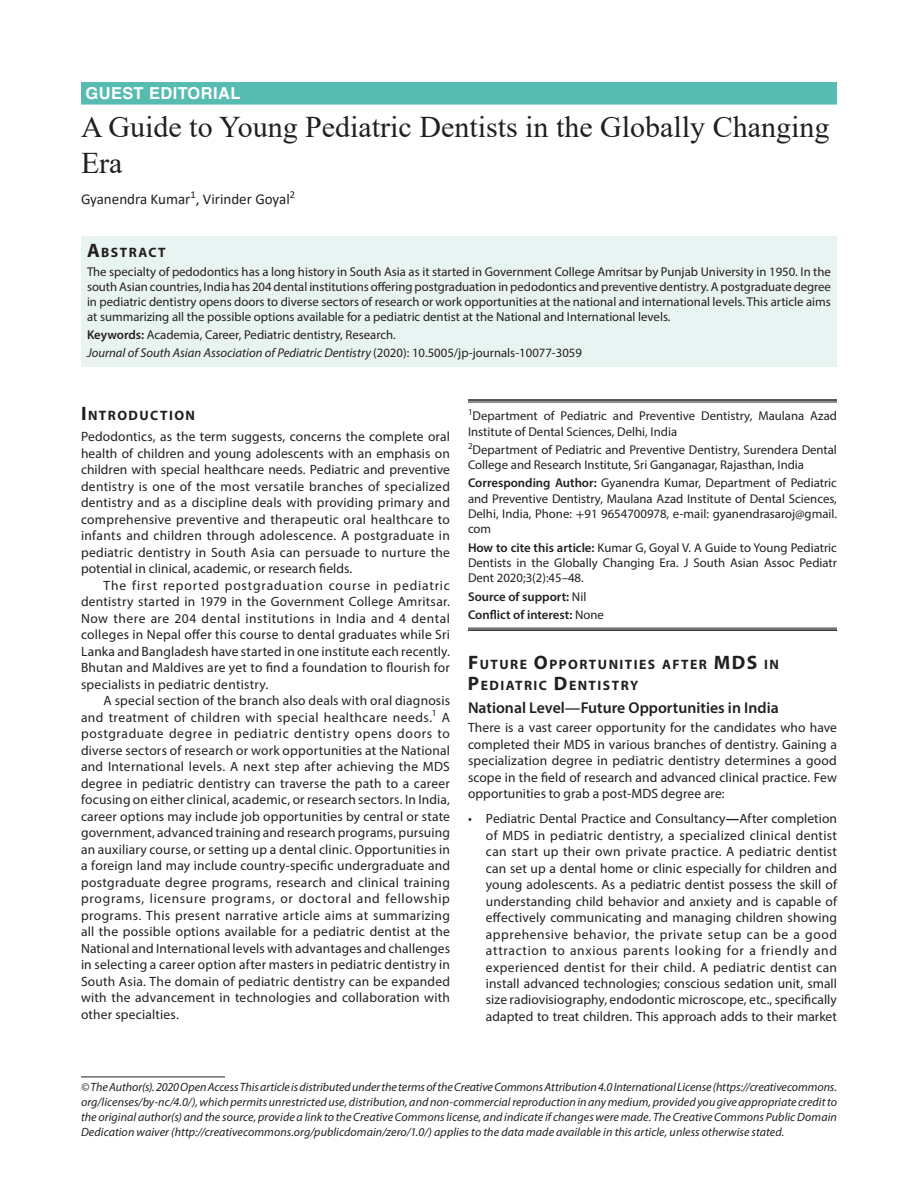
<style>
.page{position:relative;width:918px;height:1188px;background:#fff}
.page>*{position:absolute;margin:0;border:0;box-sizing:border-box;transform-origin:0 0}
.t1{font:30px/36px "Times New Roman";color:#231f20}
.t2{font:700 16.5px "Helvetica LT Std";letter-spacing:.025em;color:#fff}
.t3{font:600 15.75px "Myriad Pro";color:#231f20}
.t4{font:15px "Calibri";color:#231f20}
.t5{font:700 13.65px/21px "Myriad Pro";letter-spacing:.105em;color:#231f20}
.t6{font:13.5px/16.5px "Myriad Pro";letter-spacing:.01em;color:#231f20;text-align:justify}
.t7{font:12.75px/15.3px "Myriad Pro";color:#231f20;text-align:justify}
.t8{font:600 12.75px/18.3px "Myriad Pro";color:#231f20}
.t9{font:italic 12px/15px "Myriad Pro";letter-spacing:.005em;color:#231f20;text-align:justify}
.s1{font-size:19.5px}
.s2{font-weight:600}
.s3{font-style:italic}
.s4{font-family:"STIX"}
.s5{font-weight:400}
.s6{font-weight:700}
</style>
<div class="page">
<div style="left:81px;top:82px;width:756px;height:23px;background:#56bbb1"></div>
<div style="left:81px;top:236px;width:756px;height:26px;background:#e8f4f2"></div>
<div style="left:81px;top:261px;width:756px;height:69px;background:#e8f4f2"></div>
<div style="left:81px;top:324px;width:756px;height:24px;background:#e8f4f2"></div>
<div style="left:81px;top:342px;width:756px;height:24px;background:#e8f4f2"></div>
<hr style="left:468px;top:399px;width:369px;height:2px;background:#231f20">
<hr style="left:468px;top:402px;width:369px;height:1px;background:#231f20">
<hr style="left:468px;top:628px;width:369px;height:1px;background:#231f20">
<hr style="left:468px;top:629px;width:369px;height:2px;background:#231f20">
<hr style="left:81px;top:1077px;width:144px;height:1px;background:#231f20">
<p class="t2" style="left:86px;top:83px;width:157px">GUEST EDITORIAL</p>
<h1 class="t1" style="left:81px;top:108px;width:750px">A Guide to Young Pediatric Dentists in the Globally Changing<br>Era</h1>
<p class="t4" style="left:81px;top:189px;width:216px">Gyanendra Kumar<sup>1</sup>, Virinder Goyal<sup>2</sup></p>
<p class="t5" style="left:87px;top:241px;width:80px"><span class="s1">A</span>BSTRACT</p>
<p class="t7" style="left:87px;top:264px;width:746px">The specialty of pedodontics has a long history in South Asia as it started in Government College Amritsar by Punjab University in 1950. In the south Asian countries, India has 204 dental institutions offering postgraduation in pedodontics and preventive dentistry. A postgraduate degree in pediatric dentistry opens doors to diverse sectors of research or work opportunities at the national and international levels. This article aims at summarizing all the possible options available for a pediatric dentist at the National and International levels.</p>
<p class="t7" style="left:87px;top:326px;width:497px;line-height:18px"><span class="s2">Keywords:</span> Academia, Career, Pediatric dentistry, Research.<br><span class="s3">Journal of South Asian Association of Pediatric Dentistry</span> (2020): 10.5005/jp-journals-10077-3059</p>
<p class="t5" style="left:81px;top:405px;width:116px"><span class="s1">I</span>NTRODUCTION</p>
<p class="t6" style="left:81px;top:428px;width:371px">Pedodontics, as the term suggests, concerns the complete oral health of children and young adolescents with an emphasis on children with special healthcare needs. Pediatric and preventive dentistry is one of the most versatile branches of specialized dentistry and as a discipline deals with providing primary and comprehensive preventive and therapeutic oral healthcare to infants and children through adolescence. A postgraduate in pediatric dentistry in South Asia can persuade to nurture the potential in clinical, academic, or research fields.</p>
<p class="t6" style="left:81px;top:577px;width:371px;text-indent:23px">The first reported postgraduation course in pediatric dentistry started in 1979 in the Government College Amritsar.<br>Now there are 204 dental institutions in India and 4 dental colleges in Nepal offer this course to dental graduates while Sri Lanka and Bangladesh have started in one institute each recently.<br>Bhutan and Maldives are yet to find a foundation to flourish for specialists in pediatric dentistry.</p>
<p class="t6" style="left:81px;top:692px;width:371px;text-indent:23px">A special section of the branch also deals with oral diagnosis and treatment of children with special healthcare needs.<sup>1</sup> A postgraduate degree in pediatric dentistry opens doors to diverse sectors of research or work opportunities at the National and International levels. A next step after achieving the MDS degree in pediatric dentistry can traverse the path to a career focusing on either clinical, academic, or research sectors. In India, career options may include job opportunities by central or state government, advanced training and research programs, pursuing an auxiliary course, or setting up a dental clinic. Opportunities in a foreign land may include country-specific undergraduate and postgraduate degree programs, research and clinical training programs, licensure programs, or doctoral and fellowship programs. This present narrative article aims at summarizing all the possible options available for a pediatric dentist at the National and International levels with advantages and challenges in selecting a career option after masters in pediatric dentistry in South Asia. The domain of pediatric dentistry can be expanded with the advancement in technologies and collaboration with other specialties.</p>
<p class="t7" style="left:468px;top:408px;width:371px"><sup>1</sup>Department of Pediatric and Preventive Dentistry, Maulana Azad<br>Institute of Dental Sciences, Delhi, India</p>
<p class="t7" style="left:468px;top:442px;width:371px"><sup>2</sup>Department of Pediatric and Preventive Dentistry, Surendera Dental<br>College and Research Institute, Sri Ganganagar, Rajasthan, India</p>
<p class="t7" style="left:468px;top:475px;width:371px"><span class="s2">Corresponding Author:</span> Gyanendra Kumar, Department of Pediatric and Preventive Dentistry, Maulana Azad Institute of Dental Sciences, Delhi, India, Phone: <span class="s4">+</span>91 9654700978, e-mail: gyanendrasaroj@gmail. com</p>
<p class="t7" style="left:468px;top:540px;width:371px"><span class="s2">How to cite this article:</span> Kumar G, Goyal V. A Guide to Young Pediatric Dentists in the Globally Changing Era. J South Asian Assoc Pediatr Dent 2020;3(2):45–48.</p>
<p class="t8" style="left:468px;top:587px;width:137px">Source of support: <span class="s5">Nil<br></span>Conflict of interest: <span class="s5">None</span></p>
<p class="t5" style="left:468px;top:654px;width:313px"><span class="s1">F</span>UTURE <span class="s1">O</span>PPORTUNITIES AFTER <span class="s1">MDS</span> IN<br><span class="s1">P</span>EDIATRIC <span class="s1">D</span>ENTISTRY</p>
<p class="t3" style="left:468px;top:697px;width:312px">National Level—Future Opportunities in India</p>
<p class="t6" style="left:468px;top:719px;width:371px">There is a vast career opportunity for the candidates who have completed their MDS in various branches of dentistry. Gaining a specialization degree in pediatric dentistry determines a good scope in the field of research and advanced clinical practice. Few opportunities to grab a post-MDS degree are:</p>
<p class="t6" style="left:486px;top:810px;width:353px;text-indent:-18px">• Pediatric Dental Practice and Consultancy<span class="s6">—</span>After completion of MDS in pediatric dentistry, a specialized clinical dentist can start up their own private practice. A pediatric dentist can set up a dental home or clinic especially for children and young adolescents. As a pediatric dentist possess the skill of understanding child behavior and anxiety and is capable of effectively communicating and managing children showing apprehensive behavior, the private setup can be a good attraction to anxious parents looking for a friendly and experienced dentist for their child. A pediatric dentist can install advanced technologies; conscious sedation unit, small size radiovisiography, endodontic microscope, etc., specifically adapted to treat children. This approach adds to their market</p>
<p class="t9" style="left:81px;top:1079px;width:758px">© The Author(s). 2020 Open Access This article is distributed under the terms of the Creative Commons Attribution 4.0 International License (https://creativecommons. org/licenses/by-nc/4.0/), which permits unrestricted use, distribution, and non-commercial reproduction in any medium, provided you give appropriate credit to the original author(s) and the source, provide a link to the Creative Commons license, and indicate if changes were made. The Creative Commons Public Domain Dedication waiver (http://creativecommons.org/publicdomain/zero/1.0/) applies to the data made available in this article, unless otherwise stated.</p>
</div>
